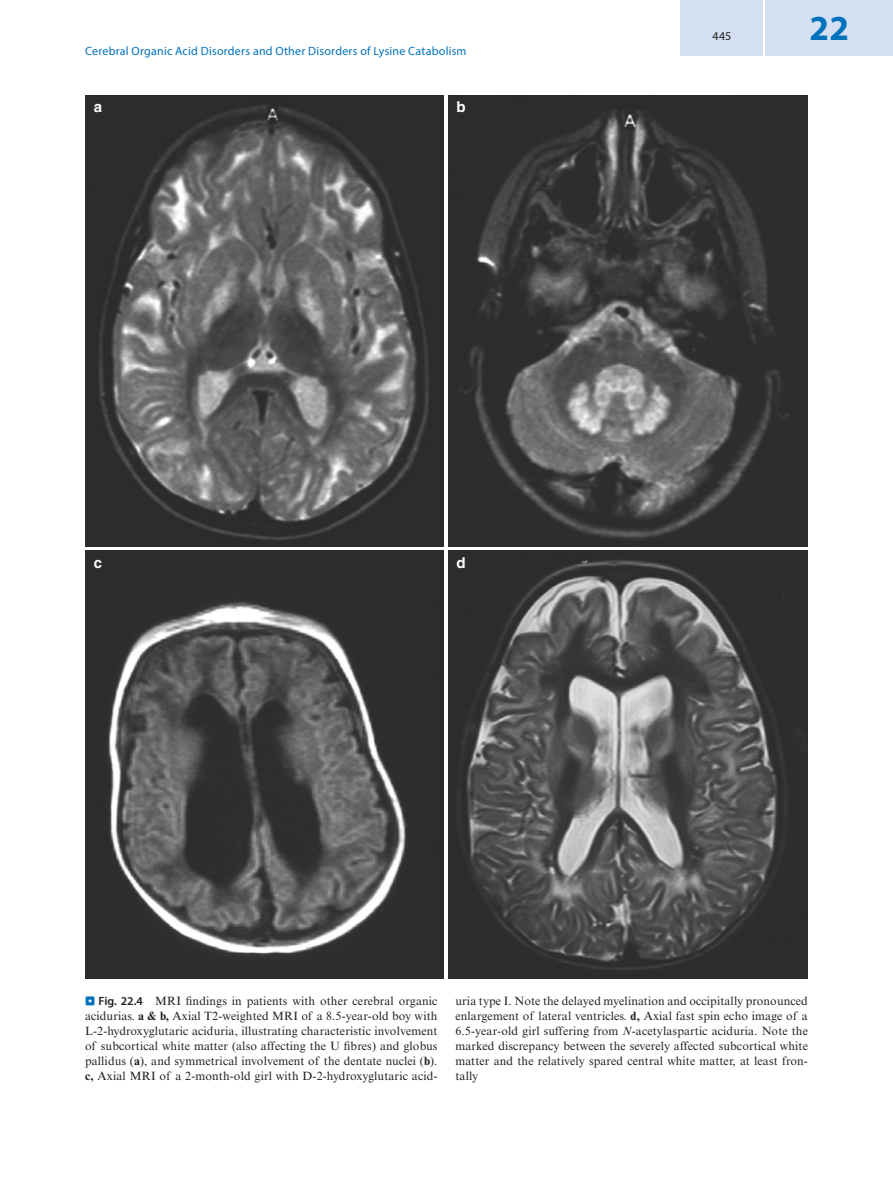
<style>
.page{position:relative;width:893px;height:1187px;background:#fff}
.page>*{position:absolute;margin:0;border:0;box-sizing:border-box;transform-origin:0 0}
.t1{font:700 35.25px "Myriad Pro";color:#0072bc}
.t2{font:700 15px "Helvetica";color:#fff}
.t3{font:12px/15px "Times New Roman MT Std";letter-spacing:.01em;color:#231f20;text-align:justify}
.t4{font:12px "Myriad Pro";letter-spacing:.02em;color:#0072bc}
.t5{font:12px "Myriad Pro";color:#231f20}
.s1{font-family:"Blik Buttons";color:#0072bc}
.s2{font-family:"Myriad Pro";font-weight:600}
.s3{font-weight:700}
.s4{font-style:italic}
</style>
<div class="page">
<div style="left:680px;top:0;width:83px;height:55px;background:#d4e0f1"></div>
<div style="left:765px;top:0;width:128px;height:55px;background:#d4e0f1"></div>
<img style="left:86px;top:95px;width:358px;height:451px">
<img style="left:448px;top:95px;width:359px;height:451px">
<img style="left:86px;top:551px;width:358px;height:427px">
<img style="left:448px;top:551px;width:359px;height:427px">
<p class="t4" style="left:85px;top:44px;width:383px">Cerebral Organic Acid Disorders and Other Disorders of Lysine Catabolism</p>
<p class="t2" style="left:94px;top:98px;width:10px">a</p>
<p class="t2" style="left:456px;top:98px;width:11px">b</p>
<p class="t2" style="left:94px;top:553px;width:10px">c</p>
<p class="t2" style="left:456px;top:553px;width:11px">d</p>
<p class="t5" style="left:712px;top:29px;width:20px">445</p>
<h1 class="t1" style="left:809px;top:6px;width:41px">22</h1>
<p class="t3" style="left:85px;top:993px;width:354px"><span class="s1">..</span> <span class="s2">Fig. 22.4</span> MRI findings in patients with other cerebral organic acidurias. <span class="s3">a &amp; b,</span> Axial T2-weighted MRI of a 8.5-year-old boy with L-2-hydroxyglutaric aciduria, illustrating characteristic involvement of subcortical white matter (also affecting the U fibres) and globus pallidus (<span class="s3">a</span>), and symmetrical involvement of the dentate nuclei (<span class="s3">b</span>). <span class="s3">c,</span> Axial MRI of a 2-month-old girl with D-2-hydroxyglutaric acid-</p>
<p class="t3" style="left:455px;top:992px;width:354px">uria type I. Note the delayed myelination and occipitally pronounced enlargement of lateral ventricles. <span class="s3">d,</span> Axial fast spin echo image of a 6.5-year-old girl suffering from <span class="s4">N</span>-acetylaspartic aciduria. Note the marked discrepancy between the severely affected subcortical white matter and the relatively spared central white matter, at least fron&shy;tally</p>
</div>
